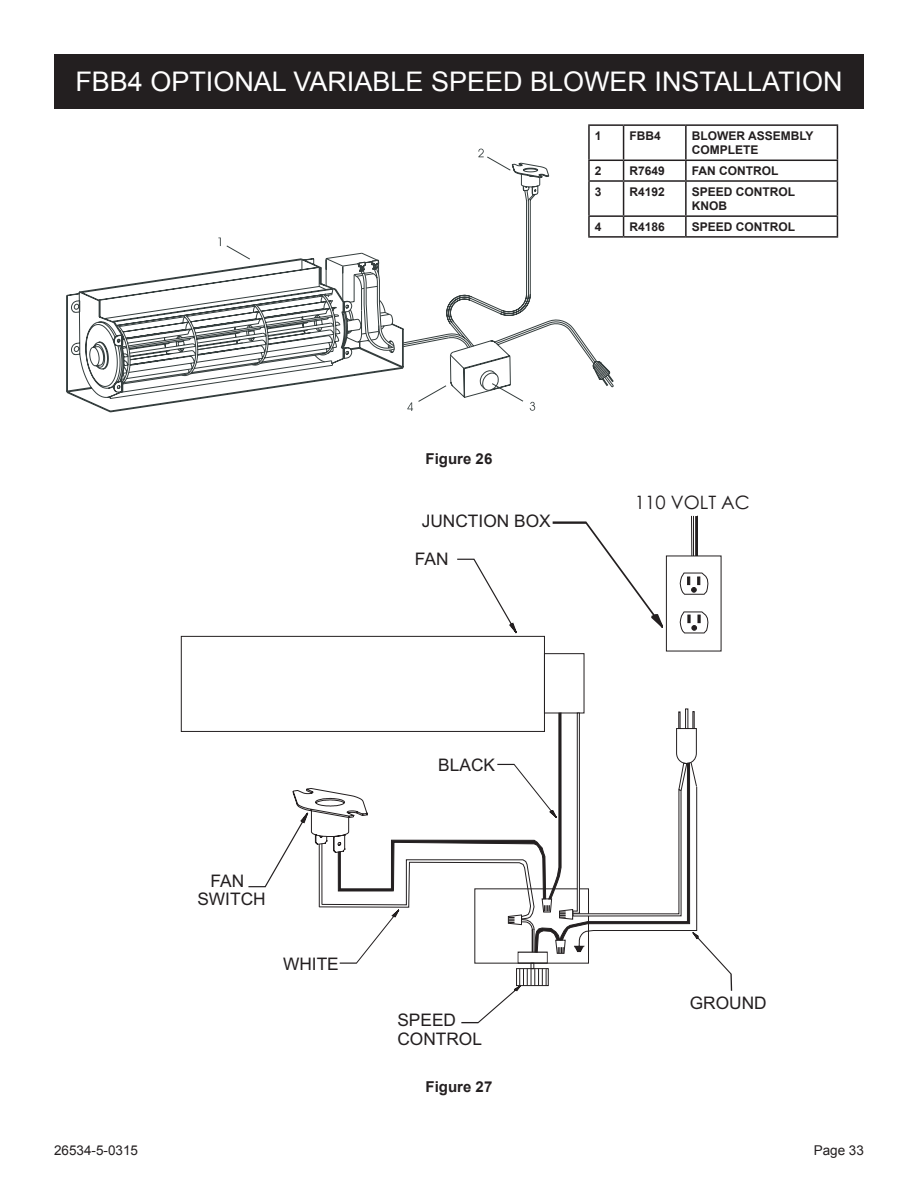
<style>
.page{position:relative;width:918px;height:1188px;background:#fff}
.page>*{position:absolute;margin:0;border:0;box-sizing:border-box;transform-origin:0 0}
.t1{font:27px "Arial";color:#fff}
.t2{font:18.45px "Century Gothic";color:#231f20}
.t3{font:17.25px/19.4px "Arial";color:#231f20}
.t4{font:700 15px "Arial";color:#231f20}
.t5{font:13.5px "Arial";color:#231f20}
.t6{font:700 12px/14.4px "Arial";color:#231f20}
</style>
<div class="page">
<svg style="left:181px;top:515px;width:517px;height:217px"></svg>
<svg style="left:456px;top:558px;width:68px;height:86px"></svg>
<svg style="left:247px;top:713px;width:486px;height:311px"></svg>
<svg style="left:519px;top:572px;width:189px;height:414px"></svg>
<svg style="left:687px;top:577px;width:13px;height:15px"></svg>
<svg style="left:688px;top:615px;width:12px;height:16px"></svg>
<svg style="left:66px;top:391px;width:114px;height:21px"></svg>
<svg style="left:407px;top:402px;width:6px;height:9px"></svg>
<svg style="left:530px;top:402px;width:5px;height:9px"></svg>
<svg style="left:122px;top:319px;width:492px;height:83px"></svg>
<svg style="left:66px;top:149px;width:483px;height:242px"></svg>
<hr style="left:588px;top:124px;width:36px;height:2px;background:#231f20">
<hr style="left:588px;top:126px;width:2px;height:34px;background:#231f20">
<hr style="left:624px;top:124px;width:62px;height:2px;background:#231f20">
<hr style="left:623px;top:126px;width:1px;height:34px;background:#231f20">
<hr style="left:686px;top:124px;width:152px;height:2px;background:#231f20">
<hr style="left:685px;top:126px;width:2px;height:34px;background:#231f20">
<hr style="left:837px;top:126px;width:1px;height:34px;background:#231f20">
<hr style="left:588px;top:160px;width:36px;height:1px;background:#231f20">
<svg style="left:588px;top:161px;width:2px;height:19px"></svg>
<hr style="left:624px;top:160px;width:62px;height:1px;background:#231f20">
<svg style="left:623px;top:161px;width:1px;height:19px"></svg>
<hr style="left:686px;top:160px;width:152px;height:1px;background:#231f20">
<svg style="left:685px;top:161px;width:2px;height:19px"></svg>
<svg style="left:837px;top:161px;width:1px;height:19px"></svg>
<hr style="left:588px;top:180px;width:36px;height:2px;background:#231f20">
<hr style="left:588px;top:182px;width:2px;height:33px;background:#231f20">
<hr style="left:624px;top:180px;width:62px;height:2px;background:#231f20">
<hr style="left:623px;top:182px;width:1px;height:33px;background:#231f20">
<hr style="left:686px;top:180px;width:152px;height:2px;background:#231f20">
<hr style="left:685px;top:182px;width:2px;height:33px;background:#231f20">
<hr style="left:837px;top:182px;width:1px;height:33px;background:#231f20">
<hr style="left:588px;top:215px;width:36px;height:2px;background:#231f20">
<svg style="left:588px;top:217px;width:2px;height:19px"></svg>
<hr style="left:624px;top:215px;width:62px;height:2px;background:#231f20">
<svg style="left:623px;top:217px;width:1px;height:19px"></svg>
<hr style="left:686px;top:215px;width:152px;height:2px;background:#231f20">
<svg style="left:685px;top:217px;width:2px;height:19px"></svg>
<svg style="left:837px;top:217px;width:1px;height:19px"></svg>
<hr style="left:588px;top:236px;width:36px;height:2px;background:#231f20">
<hr style="left:624px;top:236px;width:62px;height:2px;background:#231f20">
<hr style="left:686px;top:236px;width:152px;height:2px;background:#231f20">
<div style="left:54px;top:54px;width:810px;height:54px;background:#231f20"></div>
<h1 class="t1" style="left:75px;top:64px;width:769px">FBB4 OPTIONAL VARIABLE SPEED BLOWER INSTALLATION</h1>
<p class="t6" style="left:595px;top:129px;width:8px">1</p>
<p class="t6" style="left:630px;top:129px;width:33px">FBB4</p>
<p class="t6" style="left:692px;top:129px;width:123px">BLOWER ASSEMBLY<br>COMPLETE</p>
<p class="t6" style="left:595px;top:164px;width:8px">2</p>
<p class="t6" style="left:630px;top:164px;width:37px">R7649</p>
<p class="t6" style="left:692px;top:164px;width:88px">FAN CONTROL</p>
<p class="t6" style="left:595px;top:185px;width:8px">3</p>
<p class="t6" style="left:630px;top:185px;width:37px">R4192</p>
<p class="t6" style="left:692px;top:185px;width:105px">SPEED CONTROL<br>KNOB</p>
<p class="t6" style="left:595px;top:220px;width:8px">4</p>
<p class="t6" style="left:630px;top:220px;width:37px">R4186</p>
<p class="t6" style="left:692px;top:220px;width:105px">SPEED CONTROL</p>
<p class="t4" style="left:426px;top:448px;width:68px">Figure 26</p>
<h3 class="t3" style="left:422px;top:512px;width:130px">JUNCTION BOX</h3>
<h3 class="t3" style="left:415px;top:550px;width:35px">FAN</h3>
<h3 class="t3" style="left:197px;top:872px;width:70px;line-height:18px;text-align:center">FAN<br>SWITCH</h3>
<h3 class="t3" style="left:283px;top:954px;width:57px">WHITE</h3>
<h3 class="t3" style="left:438px;top:756px;width:58px">BLACK</h3>
<h3 class="t3" style="left:397px;top:1010px;width:86px">SPEED<br>CONTROL</h3>
<p class="t4" style="left:426px;top:1077px;width:68px">Figure 27</p>
<h2 class="t2" style="left:635px;top:492px;width:117px">110 VOLT AC</h2>
<h3 class="t3" style="left:690px;top:993px;width:78px">GROUND</h3>
<p class="t5" style="left:54px;top:1142px;width:86px">26534-5-0315</p>
<p class="t5" style="left:814px;top:1142px;width:52px">Page 33</p>
</div>
